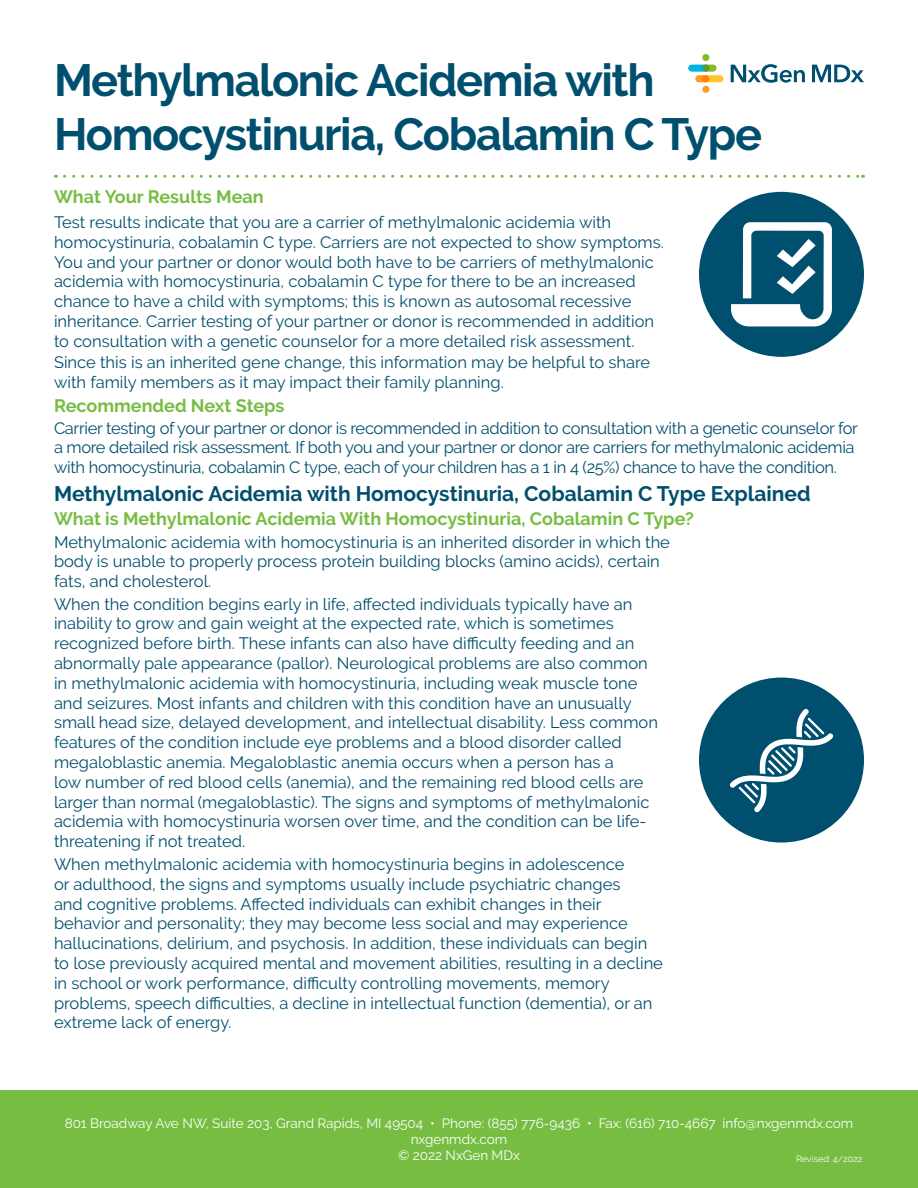
<style>
.page{position:relative;width:918px;height:1188px;background:#fff}
.page>*{position:absolute;margin:0;border:0;box-sizing:border-box;transform-origin:0 0}
.t1{font:700 45px/54px "Raleway";letter-spacing:-.03em;color:#014f6e}
.t2{font:700 21px "Raleway";color:#014f6e}
.t3{font:700 18px "Raleway";color:#77bd42}
.t4{font:16.5px/19.8px "Raleway";color:#014f6e}
.t5{font:16.5px/19.8px "Raleway";letter-spacing:-.02em;color:#014f6e}
.t6{font:13.5px/16.2px "Raleway";color:#fff;text-align:center}
.t7{font:9px "Raleway";color:#fff}
</style>
<div class="page">
<div style="left:0;top:1091px;width:918px;height:97px;background:#77bd42"></div>
<svg style="left:812px;top:65px;width:52px;height:17px"></svg>
<svg style="left:731px;top:64px;width:74px;height:19px"></svg>
<svg style="left:688px;top:65px;width:36px;height:17px"></svg>
<div style="left:702px;top:54px;width:7px;height:7px;background:#82bb27;border-radius:50%"></div>
<div style="left:702px;top:86px;width:7px;height:7px;background:#ff9d1b;border-radius:50%"></div>
<div style="left:702px;top:65px;width:7px;height:7px;background:#589b31;border-radius:50%"></div>
<div style="left:702px;top:75px;width:7px;height:7px;background:#ff8200;border-radius:50%"></div>
<div style="left:699px;top:678px;width:165px;height:165px;background:#014f6e;border-radius:50%"></div>
<svg style="left:730px;top:709px;width:103px;height:103px"></svg>
<div style="left:699px;top:192px;width:165px;height:165px;background:#014f6e;border-radius:50%"></div>
<svg style="left:731px;top:222px;width:101px;height:104px"></svg>
<svg style="left:64px;top:175px;width:799px;height:3px"></svg>
<p class="t1" style="left:54px;top:54px;width:710px">Methylmalonic Acidemia with<br>Homocystinuria, Cobalamin C Type</p>
<p class="t3" style="left:54px;top:187px;width:211px">What Your Results Mean</p>
<p class="t4" style="left:54px;top:212px;width:611px">Test results indicate that you are a carrier of methylmalonic acidemia with homocystinuria, cobalamin C type. Carriers are not expected to show symptoms.<br>You and your partner or donor would both have to be carriers of methylmalonic acidemia with homocystinuria, cobalamin C type for there to be an increased chance to have a child with symptoms; this is known as autosomal recessive inheritance. Carrier testing of your partner or donor is recommended in addition to consultation with a genetic counselor for a more detailed risk assessment.</p>
<p class="t4" style="left:54px;top:352px;width:598px">Since this is an inherited gene change, this information may be helpful to share with family members as it may impact their family planning.</p>
<p class="t3" style="left:54px;top:396px;width:232px">Recommended Next Steps</p>
<p class="t5" style="left:54px;top:418px;width:806px">Carrier testing of your partner or donor is recommended in addition to consultation with a genetic counselor for a more detailed risk assessment. If both you and your partner or donor are carriers for methylmalonic acidemia with homocystinuria, cobalamin C type, each of your children has a 1 in 4 (25%) chance to have the condition.</p>
<p class="t3" style="left:54px;top:509px;width:641px">What is Methylmalonic Acidemia With Homocystinuria, Cobalamin C Type?</p>
<p class="t4" style="left:54px;top:532px;width:618px">Methylmalonic acidemia with homocystinuria is an inherited disorder in which the body is unable to properly process protein building blocks (amino acids), certain fats, and cholesterol.</p>
<p class="t2" style="left:54px;top:482px;width:758px">Methylmalonic Acidemia with Homocystinuria, Cobalamin C Type Explained</p>
<p class="t4" style="left:54px;top:594px;width:605px">When the condition begins early in life, affected individuals typically have an inability to grow and gain weight at the expected rate, which is sometimes recognized before birth. These infants can also have difficulty feeding and an abnormally pale appearance (pallor). Neurological problems are also common in methylmalonic acidemia with homocystinuria, including weak muscle tone and seizures. Most infants and children with this condition have an unusually small head size, delayed development, and intellectual disability. Less common features of the condition include eye problems and a blood disorder called megaloblastic anemia. Megaloblastic anemia occurs when a person has a<br>low number of red blood cells (anemia), and the remaining red blood cells are larger than normal (megaloblastic). The signs and symptoms of methylmalonic acidemia with homocystinuria worsen over time, and the condition can be life&shy;threatening if not treated.</p>
<p class="t4" style="left:54px;top:854px;width:610px">When methylmalonic acidemia with homocystinuria begins in adolescence<br>or adulthood, the signs and symptoms usually include psychiatric changes<br>and cognitive problems. Affected individuals can exhibit changes in their behavior and personality; they may become less social and may experience hallucinations, delirium, and psychosis. In addition, these individuals can begin to lose previously acquired mental and movement abilities, resulting in a decline in school or work performance, difficulty controlling movements, memory problems, speech difficulties, a decline in intellectual function (dementia), or an extreme lack of energy.</p>
<p class="t6" style="left:65px;top:1115px;width:790px">801 Broadway Ave NW, Suite 203, Grand Rapids, MI 49504 • Phone: (855) 776-9436 • Fax: (616) 710-4667 info@nxgenmdx.com nxgenmdx.com</p>
<p class="t6" style="left:398px;top:1147px;width:123px">© 2022 NxGen MDx</p>
<p class="t7" style="left:796px;top:1154px;width:68px">Revised: 4/2022</p>
</div>
